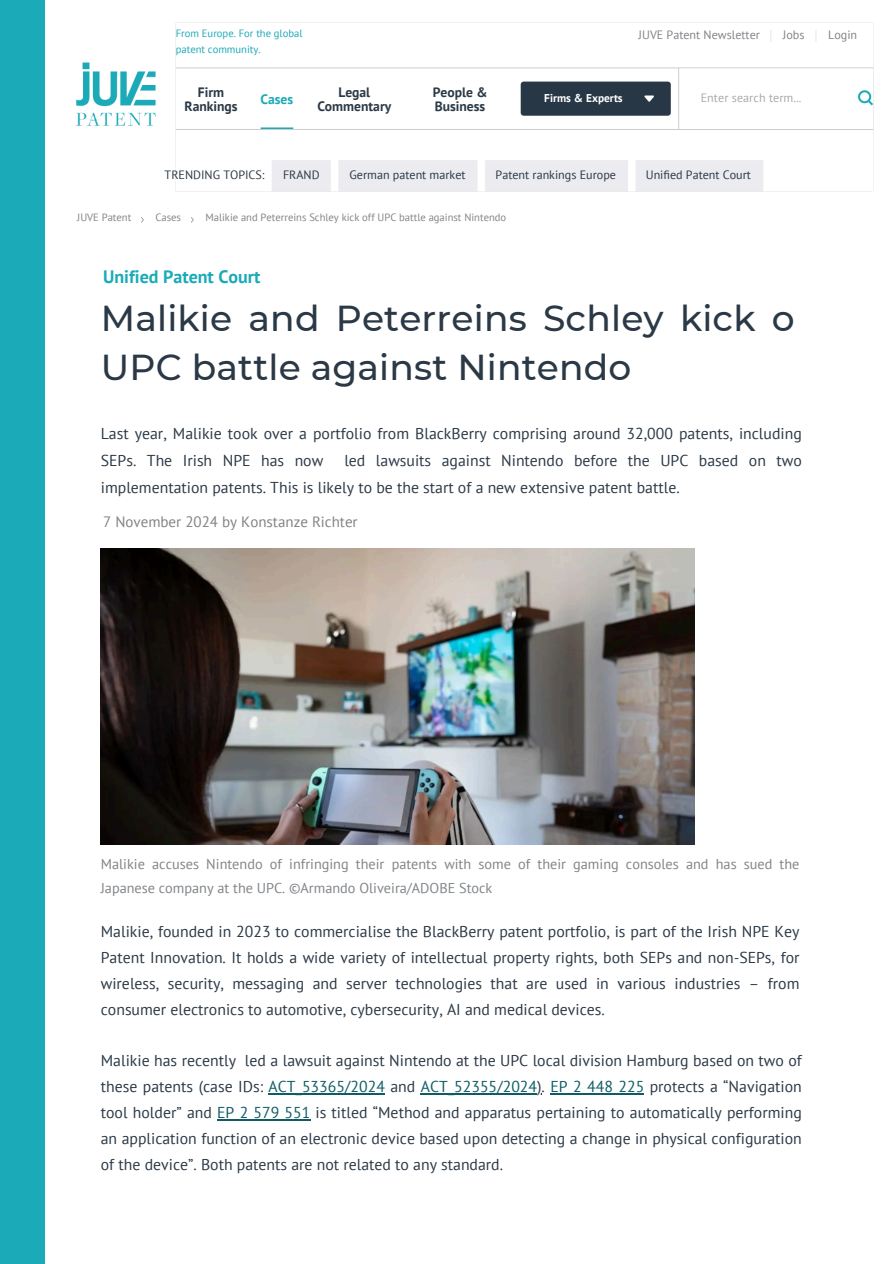
<style>
.page{position:relative;width:894px;height:1264px;background:#fff}
.page>*{position:absolute;margin:0;border:0;box-sizing:border-box;transform-origin:0 0}
.t1{font:500 36px/48.3px "Montserrat";letter-spacing:.005em;color:#2b3946}
.t2{font:700 18px "PT Sans";color:#1baab8}
.t3{font:15.75px/25.8px "PT Sans";color:#2b3946;text-align:justify}
.t4{font:15px "PT Sans";color:#838283}
.t5{font:14.25px/23.7px "PT Sans";color:#808488}
.t6{font:700 13.65px/13.6px "PT Sans";color:#2b3946;text-align:center}
.t7{font:700 13.65px "PT Sans";color:#1baab8}
.t8{font:12.15px "PT Sans";color:#2b3946}
.t9{font:12.15px "PT Sans";color:#808488}
.t10{font:12.15px "PT Sans";letter-spacing:.005em;color:#a9a9a9}
.t11{font:700 11.4px "PT Sans";color:#fff}
.t12{font:10.65px "PT Sans";color:#808488}
.t13{font:10.65px/15.9px "PT Sans";color:#1baab8}
.s1{color:#0e5c64}
</style>
<div class="page">
<img style="left:101px;top:548px;width:593px;height:296px">
<img style="left:175px;top:22px;width:699px;height:170px">
<div style="left:0;top:0;width:45px;height:1263px;background:#1baab8"></div>
<img style="left:75px;top:62px;width:81px;height:64px">
<hr style="left:268px;top:1093px;width:117px;height:1px;background:#0e5c64">
<hr style="left:420px;top:1093px;width:117px;height:1px;background:#0e5c64">
<hr style="left:550px;top:1093px;width:94px;height:1px;background:#0e5c64">
<hr style="left:217px;top:1119px;width:93px;height:1px;background:#0e5c64">
<p class="t13" style="left:176px;top:25px;width:128px">From Europe. For the global patent community.</p>
<p class="t6" style="left:184px;top:85px;width:55px">Firm<br>Rankings</p>
<p class="t7" style="left:260px;top:90px;width:34px">Cases</p>
<p class="t6" style="left:317px;top:85px;width:75px">Legal<br>Commentary</p>
<h5 class="t6" style="left:432px;top:85px;width:56px;text-align:left">People &amp;<br>Business</h5>
<h3 class="t9" style="left:638px;top:27px;width:123px">JUVE Patent Newsletter</h3>
<p class="t9" style="left:782px;top:27px;width:23px">Jobs</p>
<h3 class="t9" style="left:827px;top:27px;width:31px">Login</h3>
<h3 class="t11" style="left:544px;top:91px;width:80px">Firms &amp; Experts</h3>
<h3 class="t10" style="left:700px;top:90px;width:102px">Enter search term...</h3>
<p class="t12" style="left:77px;top:211px;width:55px">JUVE Patent</p>
<p class="t8" style="left:165px;top:166px;width:101px">TRENDING TOPICS:</p>
<p class="t8" style="left:283px;top:167px;width:38px">FRAND</p>
<p class="t8" style="left:349px;top:167px;width:117px">German patent market</p>
<h2 class="t8" style="left:495px;top:167px;width:122px">Patent rankings Europe</h2>
<h1 class="t8" style="left:645px;top:167px;width:107px">Unified Patent Court</h1>
<h6 class="t12" style="left:155px;top:211px;width:27px">Cases</h6>
<h5 class="t12" style="left:205px;top:211px;width:302px">Malikie and Peterreins Schley kick off UPC battle against Nintendo</h5>
<h4 class="t2" style="left:103px;top:264px;width:159px">Unified Patent Court</h4>
<h4 class="t1" style="left:101px;top:294px;width:695px">Malikie and Peterreins Schley kick o<br>UPC battle against Nintendo</h4>
<h4 class="t3" style="left:101px;top:419px;width:702px;line-height:27px">Last year, Malikie took over a portfolio from BlackBerry comprising around 32,000 patents, including<br>SEPs. The Irish NPE has now</h4>
<h4 class="t3" style="left:101px;top:446px;width:702px;line-height:27px;text-indent:243px">led lawsuits against Nintendo before the UPC based on two implementation patents. This is likely to be the start of a new extensive patent battle.</h4>
<h4 class="t4" style="left:103px;top:512px;width:256px">7 November 2024 by Konstanze Richter</h4>
<p class="t5" style="left:101px;top:852px;width:700px">Malikie accuses Nintendo of infringing their patents with some of their gaming consoles and has sued the<br>Japanese company at the UPC. ©Armando Oliveira/ADOBE Stock</p>
<p class="t3" style="left:101px;top:918px;width:700px">Malikie, founded in 2023 to commercialise the BlackBerry patent portfolio, is part of the Irish NPE Key Patent Innovation. It holds a wide variety of intellectual property rights, both SEPs and non-SEPs, for wireless, security, messaging and server technologies that are used in various industries – from consumer electronics to automotive, cybersecurity, AI and medical devices.</p>
<h3 class="t3" style="left:101px;top:1047px;width:702px">Malikie has recently led a lawsuit against Nintendo at the UPC local division Hamburg based on two of these patents (case IDs: <span class="s1">ACT_53365/2024</span> and <span class="s1">ACT_52355/2024</span>). <span class="s1">EP 2 448 225</span> protects a “Navigation tool holder” and <span class="s1">EP 2 579 551</span> is titled “Method and apparatus pertaining to automatically performing an application function of an electronic device based upon detecting a change in physical configuration of the device”. Both patents are not related to any standard.</h3>
</div>
